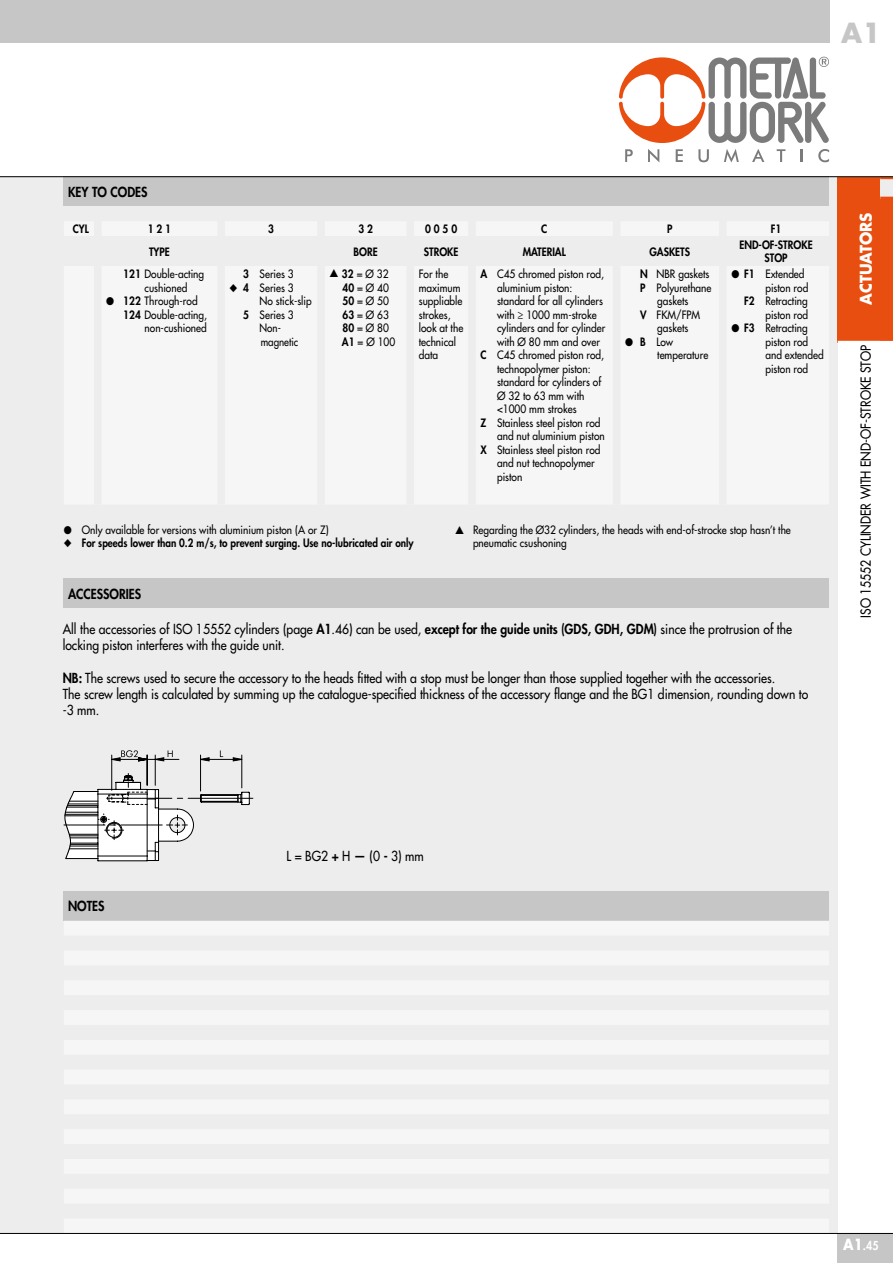
<style>
.page{position:relative;width:893px;height:1263px;background:#fff}
.page>*{position:absolute;margin:0;border:0;box-sizing:border-box;transform-origin:0 0}
.t1{font:700 27px "Futura Std";color:#c6c6c6}
.t2{font:700 15.75px "Futura Std";color:#fff;scale:.95 1}
.t3{font:500 13.5px/16.2px "Futura Std";color:#000;scale:.9 1}
.t4{font:800 13.5px "Futura Std";color:#000;scale:.9 1}
.t5{font:800 12px "Futura Std";color:#fff;scale:.9 1}
.t6{font:500 11.25px/13.5px "Futura Std";color:#000;scale:.9 1}
.t7{font:800 11.25px "Futura Std";color:#000;scale:.88 1}
.t8{font:800 11.25px/13.5px "Futura Std";color:#000;text-align:center;scale:.9 1}
.t9{font:500 11.25px "Futura Std";color:#000;scale:.87 1}
.s1{font-weight:800}
.s2{font-weight:700;font-size:15px}
</style>
<div class="page">
<div style="left:0;top:176px;width:838px;height:1057px;background:#ededed"></div>
<div style="left:838px;top:1233px;width:55px;height:30px;background:#c6c6c6"></div>
<div style="left:0;top:0;width:829px;height:43px;background:#c6c6c6"></div>
<svg style="left:625px;top:149px;width:8px;height:13px"></svg>
<svg style="left:648px;top:149px;width:11px;height:13px"></svg>
<svg style="left:676px;top:149px;width:7px;height:13px"></svg>
<svg style="left:698px;top:149px;width:11px;height:13px"></svg>
<svg style="left:724px;top:149px;width:15px;height:13px"></svg>
<svg style="left:752px;top:149px;width:12px;height:13px"></svg>
<svg style="left:777px;top:149px;width:8px;height:13px"></svg>
<svg style="left:800px;top:149px;width:2px;height:13px"></svg>
<svg style="left:818px;top:149px;width:11px;height:13px"></svg>
<svg style="left:619px;top:57px;width:210px;height:86px"></svg>
<div style="left:838px;top:177px;width:55px;height:165px;background:#e84e0f"></div>
<hr style="left:838px;top:341px;width:55px;height:3px;background:#fff">
<div style="left:880px;top:178px;width:13px;height:20px;background:#ededed"></div>
<svg style="left:880px;top:197px;width:13px;height:2px"></svg>
<svg style="left:880px;top:177px;width:13px;height:2px"></svg>
<svg style="left:880px;top:340px;width:13px;height:1px"></svg>
<div style="left:64px;top:176px;width:765px;height:30px;background:#c6c6c6"></div>
<hr style="left:0;top:176px;width:893px;height:1px;background:#000">
<div style="left:64px;top:578px;width:765px;height:30px;background:#c6c6c6"></div>
<div style="left:64px;top:891px;width:765px;height:30px;background:#c6c6c6"></div>
<hr style="left:111px;top:755px;width:1px;height:35px;background:#000">
<hr style="left:200px;top:755px;width:1px;height:36px;background:#000">
<hr style="left:242px;top:755px;width:1px;height:33px;background:#000">
<hr style="left:155px;top:755px;width:1px;height:30px;background:#000">
<hr style="left:147px;top:755px;width:1px;height:30px;background:#000">
<svg style="left:111px;top:750px;width:131px;height:11px"></svg>
<svg style="left:64px;top:773px;width:189px;height:88px"></svg>
<hr style="left:0;top:1233px;width:893px;height:1px;background:#000">
<h1 class="t1" style="left:841px;top:14px;width:41px">A1</h1>
<p class="t4" style="left:68px;top:183px;width:90px">KEY TO CODES</p>
<p class="t8" style="left:73px;top:222px;width:19px">CYL</p>
<p class="t8" style="left:148px;top:222px;width:28px">1 2 1</p>
<p class="t8" style="left:268px;top:222px;width:8px">3</p>
<p class="t8" style="left:358px;top:222px;width:18px">3 2</p>
<p class="t8" style="left:425px;top:222px;width:37px">0 0 5 0</p>
<p class="t8" style="left:541px;top:222px;width:8px">C</p>
<p class="t8" style="left:667px;top:222px;width:7px">P</p>
<p class="t8" style="left:771px;top:222px;width:13px">F1</p>
<p class="t8" style="left:149px;top:245px;width:25px">TYPE</p>
<p class="t8" style="left:354px;top:245px;width:28px">BORE</p>
<p class="t8" style="left:424px;top:245px;width:40px">STROKE</p>
<p class="t8" style="left:523px;top:245px;width:49px">MATERIAL</p>
<p class="t8" style="left:649px;top:245px;width:47px">GASKETS</p>
<p class="t8" style="left:739px;top:238px;width:83px">END-OF-STROKE<br>STOP</p>
<p class="t6" style="left:123px;top:267px;width:91px;text-align:center"><span class="s1">121</span> Double-acting cushioned</p>
<p class="t6" style="left:106px;top:294px;width:103px">● <span class="s1">122</span> Through-rod</p>
<p class="t6" style="left:123px;top:308px;width:95px"><span class="s1">124</span> Double-acting,</p>
<p class="t6" style="left:145px;top:321px;width:71px">non-cushioned</p>
<p class="t6" style="left:640px;top:267px;width:79px"><span class="s1">N</span> NBR gaskets</p>
<p class="t6" style="left:640px;top:281px;width:81px"><span class="s1">P</span> Polyurethane</p>
<p class="t6" style="left:657px;top:294px;width:36px">gaskets</p>
<p class="t6" style="left:640px;top:308px;width:68px"><span class="s1">V</span> FKM/FPM</p>
<p class="t6" style="left:657px;top:321px;width:36px">gaskets</p>
<p class="t6" style="left:657px;top:335px;width:58px;text-indent:-32px">● <span class="s1">B</span> Low temperature</p>
<p class="t6" style="left:731px;top:267px;width:83px">● <span class="s1">F1</span> Extended</p>
<p class="t6" style="left:765px;top:281px;width:49px">piston rod</p>
<p class="t6" style="left:744px;top:294px;width:72px"><span class="s1">F2</span> Retracting</p>
<p class="t6" style="left:765px;top:308px;width:49px">piston rod</p>
<p class="t6" style="left:765px;top:321px;width:66px;text-indent:-34px">● <span class="s1">F3</span> Retracting piston rod and extended piston rod</p>
<p class="t6" style="left:342px;top:267px;width:61px;text-indent:-12px">▲ <span class="s1">32</span> = Ø 32<br><span class="s1">40</span> = Ø 40<br><span class="s1">50</span> = Ø 50<br><span class="s1">63</span> = Ø 63<br><span class="s1">80</span> = Ø 80<br><span class="s1">A1</span> = Ø 100</p>
<p class="t6" style="left:419px;top:267px;width:51px">For the maximum suppliable strokes, look at the technical data</p>
<p class="t6" style="left:480px;top:267px;width:139px"><span class="s1">A</span> C45 chromed piston rod,</p>
<p class="t6" style="left:243px;top:267px;width:58px"><span class="s1">3</span> Series 3</p>
<p class="t6" style="left:230px;top:281px;width:73px">◆ <span class="s1">4</span> Series 3</p>
<p class="t6" style="left:260px;top:294px;width:59px">No stick-slip</p>
<p class="t6" style="left:243px;top:308px;width:58px"><span class="s1">5</span> Series 3</p>
<p class="t9" style="left:260px;top:321px;width:26px">Non-</p>
<p class="t9" style="left:261px;top:334px;width:45px">magnetic</p>
<p class="t6" style="left:497px;top:281px;width:85px">aluminium piston:</p>
<p class="t6" style="left:497px;top:294px;width:119px">standard for all cylinders</p>
<p class="t6" style="left:497px;top:308px;width:112px">with ≥ 1000 mm-stroke</p>
<p class="t6" style="left:497px;top:321px;width:122px">cylinders and for cylinder</p>
<p class="t6" style="left:497px;top:335px;width:116px">with Ø 80 mm and over</p>
<p class="t6" style="left:480px;top:348px;width:139px"><span class="s1">C</span> C45 chromed piston rod,</p>
<p class="t6" style="left:497px;top:362px;width:105px">technopolymer piston:</p>
<p class="t6" style="left:497px;top:375px;width:117px">standard for cylinders of</p>
<p class="t6" style="left:497px;top:389px;width:99px">Ø 32 to 63 mm with</p>
<p class="t6" style="left:497px;top:402px;width:90px">&lt;1000 mm strokes</p>
<p class="t6" style="left:480px;top:416px;width:135px"><span class="s1">Z</span> Stainless steel piston rod</p>
<p class="t6" style="left:497px;top:429px;width:121px">and nut aluminium piston</p>
<p class="t6" style="left:480px;top:443px;width:135px"><span class="s1">X</span> Stainless steel piston rod</p>
<p class="t6" style="left:497px;top:456px;width:110px">and nut technopolymer</p>
<p class="t6" style="left:497px;top:470px;width:30px">piston</p>
<p class="t6" style="left:64px;top:523px;width:296px">● Only available for versions with aluminium piston (A or Z)</p>
<p class="t7" style="left:64px;top:536px;width:399px">◆ For speeds lower than 0.2 m/s, to prevent surging. Use no-lubricated air only</p>
<p class="t6" style="left:473px;top:523px;width:355px;text-indent:-18px">▲ Regarding the Ø32 cylinders, the heads with end-of-strocke stop hasn’t the pneumatic csushoning</p>
<p class="t4" style="left:68px;top:585px;width:83px">ACCESSORIES</p>
<p class="t3" style="left:63px;top:621px;width:812px">All the accessories of ISO 15552 cylinders (page <span class="s1">A1</span>.46) can be used, <span class="s1">except for the guide units (GDS, GDH, GDM)</span> since the protrusion of the locking piston interferes with the guide unit.</p>
<p class="t3" style="left:63px;top:670px;width:830px"><span class="s1">NB:</span> The screws used to secure the accessory to the heads fitted with a stop must be longer than those supplied together with the accessories.<br>The screw length is calculated by summing up the catalogue-specified thickness of the accessory flange and the BG1 dimension, rounding down to -3 mm.</p>
<h2 class="t2" style="left:855px;top:305px;width:99px;rotate:-90deg">ACTUATORS</h2>
<p class="t3" style="left:858px;top:618px;width:304px;rotate:-90deg">ISO 15552 CYLINDER WITH END-OF-STROKE STOP</p>
<p class="t4" style="left:68px;top:898px;width:42px">NOTES</p>
<p class="t3" style="left:286px;top:848px;width:154px">L = BG2 <span class="s1">+</span> H <span class="s1">—</span> (0 <span class="s1">-</span> 3) mm</p>
<p class="t5" style="left:843px;top:1238px;width:41px"><span class="s2">A1</span>.45</p>
</div>
